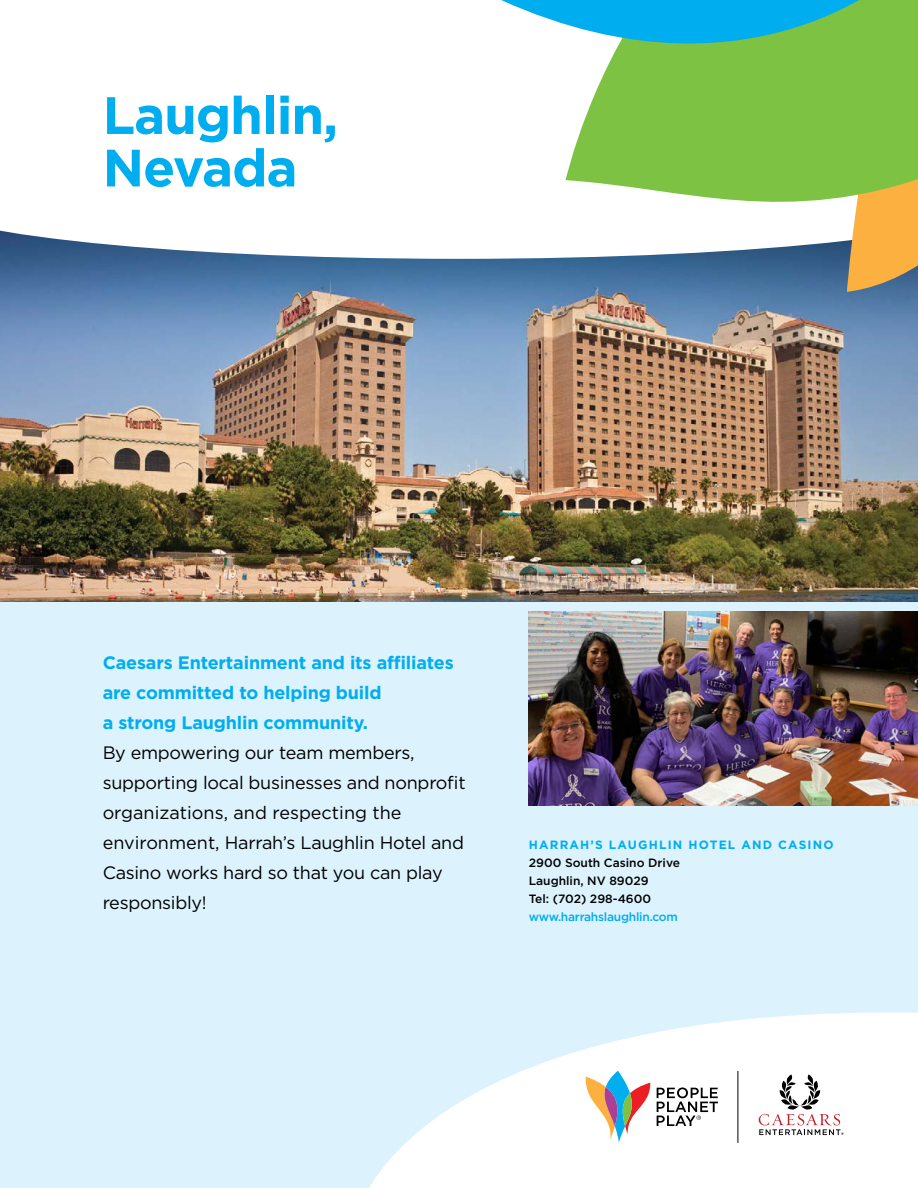
<style>
.page{position:relative;width:918px;height:1188px;background:#fff}
.page>*{position:absolute;margin:0;border:0;box-sizing:border-box;transform-origin:0 0}
.t1{font:700 52.5px/52.5px "Gotham";letter-spacing:-.02em;color:#00aeef}
.t2{font:18px/30px "Gotham";letter-spacing:-.015em;color:#000}
.t3{font:700 18px/30px "Gotham";letter-spacing:-.01em;color:#00aeef}
.t4{font:500 12px/18px "Gotham";color:#000}
.t5{font:700 12px "Gotham";letter-spacing:.1em;color:#00aeef}
.t6{font:500 12px "Gotham";letter-spacing:-.02em;color:#00aeef}
</style>
<div class="page">
<div style="left:0;top:510px;width:918px;height:678px;background:#dcf2fd"></div>
<img style="left:0;top:259px;width:918px;height:342px">
<svg style="left:0;top:178px;width:847px;height:81px"></svg>
<svg style="left:369px;top:1012px;width:549px;height:176px;fill:#fff"></svg>
<img style="left:529px;top:611px;width:389px;height:195px">
<svg style="left:847px;top:228px;width:71px;height:64px;background:#d7a352"></svg>
<svg style="left:566px;top:0;width:352px;height:228px;fill:#7dc243"></svg>
<svg style="left:501px;top:0;width:396px;height:130px;fill:#7dc243"></svg>
<svg style="left:759px;top:1074px;width:85px;height:61px;background:#ddd7d8"></svg>
<svg style="left:584px;top:1071px;width:67px;height:72px;background:#d0cac7"></svg>
<svg style="left:657px;top:1087px;width:61px;height:39px;background:#b9b9b9"></svg>
<hr style="left:738px;top:1071px;width:1px;height:72px;background:#000">
<h1 class="t1" style="left:103px;top:88px;width:237px">Laughlin,<br>Nevada</h1>
<p class="t3" style="left:103px;top:648px;width:353px">Caesars Entertainment and its affiliates are committed to helping build<br>a strong Laughlin community.</p>
<p class="t2" style="left:103px;top:738px;width:365px">By empowering our team members, supporting local businesses and nonprofit organizations, and respecting the environment, Harrah’s Laughlin Hotel and Casino works hard so that you can play responsibly!</p>
<p class="t5" style="left:529px;top:838px;width:306px">HARRAH’S LAUGHLIN HOTEL AND CASINO</p>
<p class="t4" style="left:529px;top:853px;width:153px">2900 South Casino Drive<br>Laughlin, NV 89029<br>Tel: (702) 298-4600</p>
<p class="t6" style="left:529px;top:910px;width:151px">www.harrahslaughlin.com</p>
</div>
